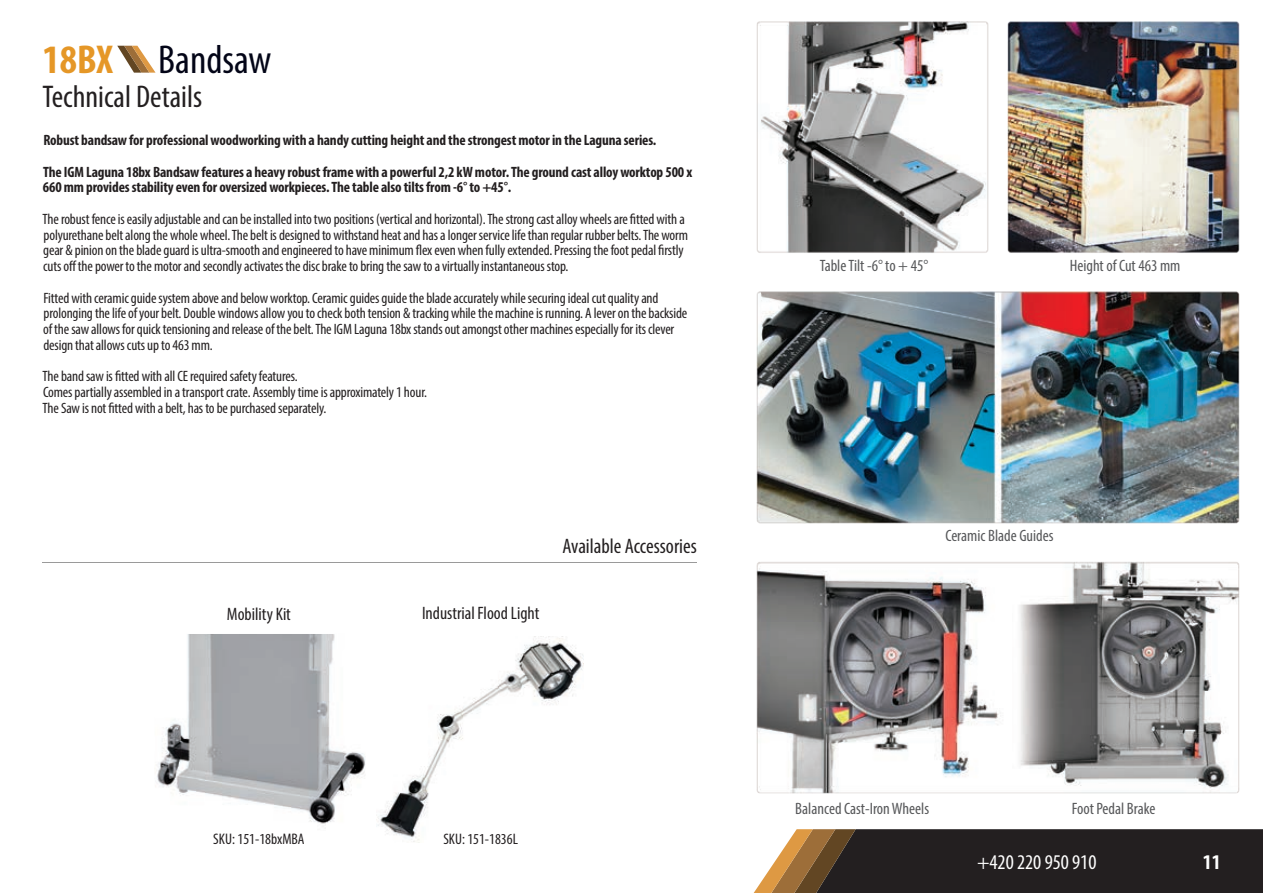
<style>
.page{position:relative;width:1263px;height:893px;background:#fff}
.page>*{position:absolute;margin:0;border:0;box-sizing:border-box;transform-origin:0 0}
.t1{font:condensed 40.5px "Myriad Pro";color:#030517}
.t2{font:condensed 31.5px "Myriad Pro";color:#231f20}
.t3{font:condensed 21px "Myriad Pro";color:#231f20}
.t4{font:condensed 21px "Myriad Pro";color:#fff}
.t5{font:700 condensed 21px "Myriad Pro";color:#fff}
.t6{font:condensed 18px "Myriad Pro";color:#231f20}
.t7{font:condensed 16.5px "Myriad Pro";color:#57585a}
.t8{font:condensed 15.3px "Myriad Pro";color:#231f20}
.t9{font:condensed 15px/15.8px "Myriad Pro";letter-spacing:-.01em;color:#231f20}
.t10{font:700 condensed 15px/15.8px "Myriad Pro";letter-spacing:-.01em;color:#231f20}
.s1{font-weight:700;color:#e59727}
</style>
<div class="page">
<svg style="left:753px;top:829px;width:510px;height:64px;background:#3b332d"></svg>
<img style="left:157px;top:634px;width:209px;height:190px">
<img style="left:378px;top:637px;width:205px;height:206px">
<img style="left:756px;top:21px;width:484px;height:773px">
<hr style="left:43px;top:562px;width:654px;height:1px;background:#000">
<svg style="left:117px;top:46px;width:39px;height:27px"></svg>
<p class="t1" style="left:43px;top:35px;width:230px"><span class="s1">18BX</span> Bandsaw</p>
<p class="t2" style="left:43px;top:77px;width:161px">Technical Details</p>
<p class="t10" style="left:43px;top:132px;width:614px">Robust bandsaw for professional woodworking with a handy cutting height and the strongest motor in the Laguna series.</p>
<p class="t10" style="left:43px;top:164px;width:651px">The IGM Laguna 18bx Bandsaw features a heavy robust frame with a powerful 2,2 kW motor. The ground cast alloy worktop 500 x<br>660 mm provides stability even for oversized workpieces. The table also tilts from -6° to +45°.</p>
<p class="t9" style="left:43px;top:211px;width:647px">The robust fence is easily adjustable and can be installed into two positions (vertical and horizontal). The strong cast alloy wheels are fitted with a polyurethane belt along the whole wheel. The belt is designed to withstand heat and has a longer service life than regular rubber belts. The worm gear &amp; pinion on the blade guard is ultra-smooth and engineered to have minimum flex even when fully extended. Pressing the foot pedal firstly cuts off the power to the motor and secondly activates the disc brake to bring the saw to a virtually instantaneous stop.</p>
<p class="t9" style="left:43px;top:290px;width:646px">Fitted with ceramic guide system above and below worktop. Ceramic guides guide the blade accurately while securing ideal cut quality and prolonging the life of your belt. Double windows allow you to check both tension &amp; tracking while the machine is running. A lever on the backside of the saw allows for quick tensioning and release of the belt. The IGM Laguna 18bx stands out amongst other machines especially for its clever design that allows cuts up to 463 mm.</p>
<p class="t9" style="left:43px;top:368px;width:257px">The band saw is fitted with all CE required safety features.</p>
<p class="t9" style="left:43px;top:384px;width:385px">Comes partially assembled in a transport crate. Assembly time is approximately 1 hour.</p>
<p class="t9" style="left:43px;top:400px;width:285px">The Saw is not fitted with a belt, has to be purchased separately.</p>
<p class="t6" style="left:227px;top:603px;width:65px">Mobility Kit</p>
<p class="t8" style="left:213px;top:829px;width:93px">SKU: 151-18bxMBA</p>
<p class="t6" style="left:422px;top:602px;width:119px">Industrial Flood Light</p>
<p class="t3" style="left:563px;top:533px;width:136px">Available Accessories</p>
<p class="t8" style="left:443px;top:829px;width:76px">SKU: 151-1836L</p>
<p class="t7" style="left:820px;top:255px;width:110px">Table Tilt -6° to + 45°</p>
<p class="t7" style="left:1070px;top:255px;width:112px">Height of Cut 463 mm</p>
<p class="t7" style="left:945px;top:525px;width:110px">Ceramic Blade Guides</p>
<p class="t7" style="left:795px;top:798px;width:135px">Balanced Cast-Iron Wheels</p>
<p class="t7" style="left:1072px;top:798px;width:85px">Foot Pedal Brake</p>
<h3 class="t4" style="left:977px;top:849px;width:121px">+420 220 950 910</h3>
<h3 class="t5" style="left:1203px;top:849px;width:19px">11</h3>
</div>
